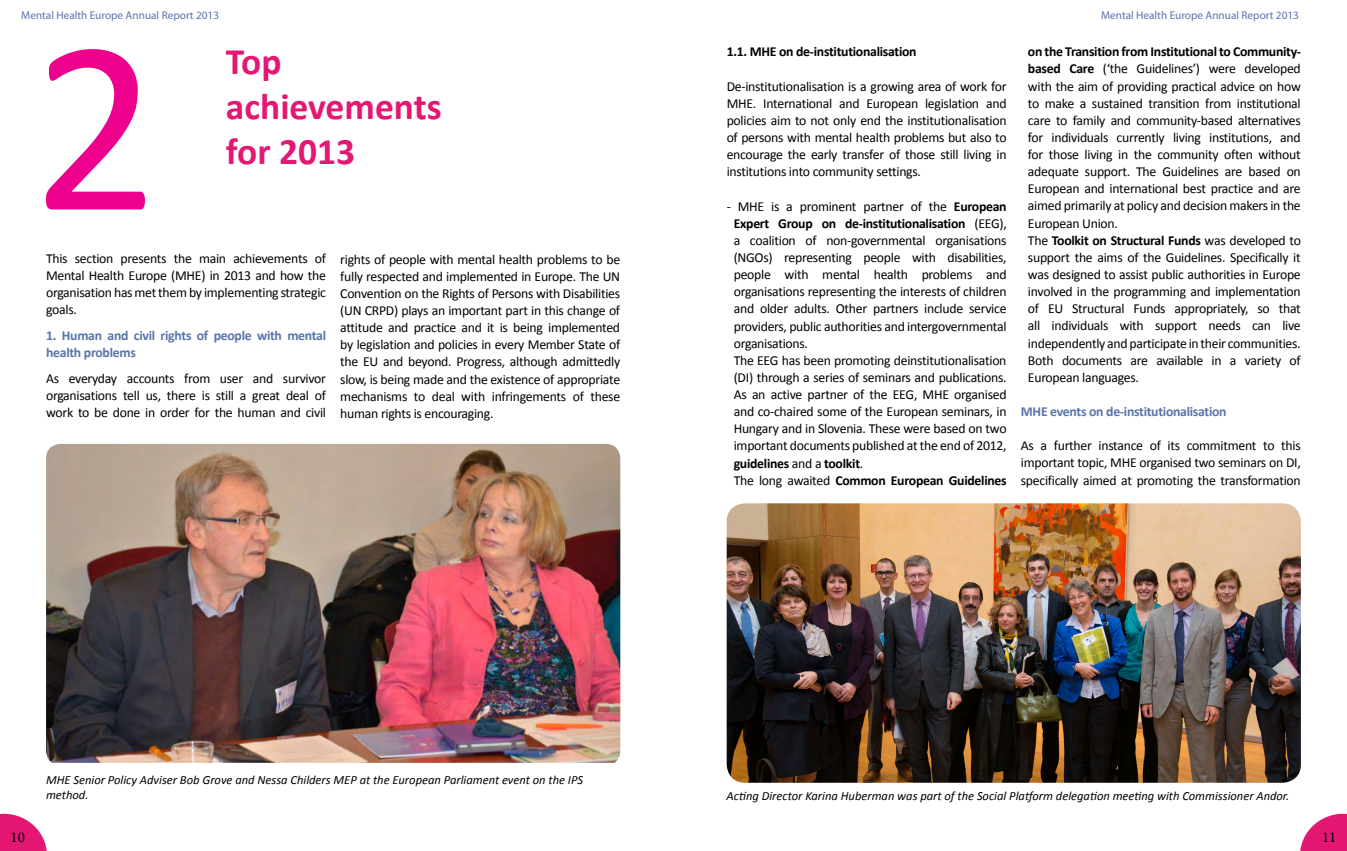
<style>
.page{position:relative;width:1347px;height:851px;background:#fff}
.page>*{position:absolute;margin:0;border:0;box-sizing:border-box;transform-origin:0 0}
.t1{font:250px "Calibri";color:#ec008c}
.t2{font:700 37.5px/45px "Calibri";color:#e41772}
.t3{font:15px "Minion Pro";color:#000}
.t4{font:13.75px/17.1px "Calibri";letter-spacing:-.02em;color:#000;text-align:justify}
.t5{font:700 13.75px/17.1px "Calibri";letter-spacing:-.02em;color:#5974ab}
.t6{font:700 13.75px "Calibri";letter-spacing:-.02em;color:#000}
.t7{font:italic 12.5px/15px "Calibri";color:#000}
.t8{font:11.25px "Myriad Pro";color:#5974ab}
.s1{font-weight:700}
</style>
<div class="page">
<svg style="left:0;top:813px;width:47px;height:37px"></svg>
<svg style="left:1300px;top:813px;width:46px;height:37px"></svg>
<img style="left:46px;top:444px;width:574px;height:318px">
<img style="left:726px;top:503px;width:574px;height:279px">
<p class="t8" style="left:21px;top:8px;width:199px">Mental Health Europe Annual Report 2013</p>
<p class="t8" style="left:1101px;top:8px;width:199px">Mental Health Europe Annual Report 2013</p>
<h1 class="t1" style="left:32px;top:-32px;width:128px">2</h1>
<p class="t4" style="left:1028px;top:43px;width:274px;text-align:left"><span class="s1">on the Transition from Institutional to Community&shy;based Care</span> (‘the Guidelines’) were developed with the aim of providing practical advice on how to make a sustained transition from institutional care to family and community-based alternatives for individuals currently living institutions, and for those living in the community often without adequate support. The Guidelines are based on European and international best practice and are aimed primarily at policy and decision makers in the European Union.<br>The <span class="s1">Toolkit on Structural Funds</span> was developed to support the aims of the Guidelines. Specifically it was designed to assist public authorities in Europe involved in the programming and implementation of EU Structural Funds appropriately, so that all individuals with support needs can live independently and participate in their communities.<br>Both documents are available in a variety of European languages.</p>
<p class="t5" style="left:1020px;top:403px;width:207px">MHE events on de-institutionalisation</p>
<p class="t4" style="left:1020px;top:437px;width:281px">As a further instance of its commitment to this important topic, MHE organised two seminars on DI, specifically aimed at promoting the transformation</p>
<p class="t6" style="left:726px;top:43px;width:191px">1.1. MHE on de-institutionalisation</p>
<p class="t4" style="left:726px;top:78px;width:281px">De-institutionalisation is a growing area of work for MHE. International and European legislation and policies aim to not only end the institutionalisation of persons with mental health problems but also to encourage the early transfer of those still living in institutions into community settings.</p>
<p class="t4" style="left:733px;top:197px;width:274px;text-align:left;text-indent:-7px">- MHE is a prominent partner of the <span class="s1">European Expert Group on de-institutionalisation</span> (EEG), a coalition of non-governmental organisations (NGOs) representing people with disabilities, people with mental health problems and organisations representing the interests of children and older adults. Other partners include service providers, public authorities and intergovernmental organisations.<br>The EEG has been promoting deinstitutionalisation (DI) through a series of seminars and publications.<br>As an active partner of the EEG, MHE organised and co-chaired some of the European seminars, in Hungary and in Slovenia. These were based on two important documents published at the end of 2012, <span class="s1">guidelines</span> and a <span class="s1">toolkit</span>.<br>The long awaited <span class="s1">Common European Guidelines</span></p>
<h2 class="t2" style="left:226px;top:39px;width:217px">Top achievements for 2013</h2>
<p class="t4" style="left:46px;top:250px;width:281px">This section presents the main achievements of Mental Health Europe (MHE) in 2013 and how the organisation has met them by implementing strategic goals.</p>
<p class="t5" style="left:46px;top:327px;width:282px">1. Human and civil rights of people with mental health problems</p>
<p class="t4" style="left:46px;top:370px;width:281px">As everyday accounts from user and survivor organisations tell us, there is still a great deal of work to be done in order for the human and civil</p>
<p class="t4" style="left:340px;top:250px;width:281px">rights of people with mental health problems to be fully respected and implemented in Europe. The UN Convention on the Rights of Persons with Disabilities (UN CRPD) plays an important part in this change of attitude and practice and it is being implemented by legislation and policies in every Member State of the EU and beyond. Progress, although admittedly slow, is being made and the existence of appropriate mechanisms to deal with infringements of these human rights is encouraging.</p>
<p class="t7" style="left:46px;top:771px;width:538px">MHE Senior Policy Adviser Bob Grove and Nessa Childers MEP at the European Parliament event on the IPS method.</p>
<p class="t7" style="left:726px;top:788px;width:564px">Acting Director Karina Huberman was part of the Social Platform delegation meeting with Commissioner Andor.</p>
<p class="t3" style="left:11px;top:826px;width:16px">10</p>
<p class="t3" style="left:1322px;top:826px;width:16px">11</p>
</div>
